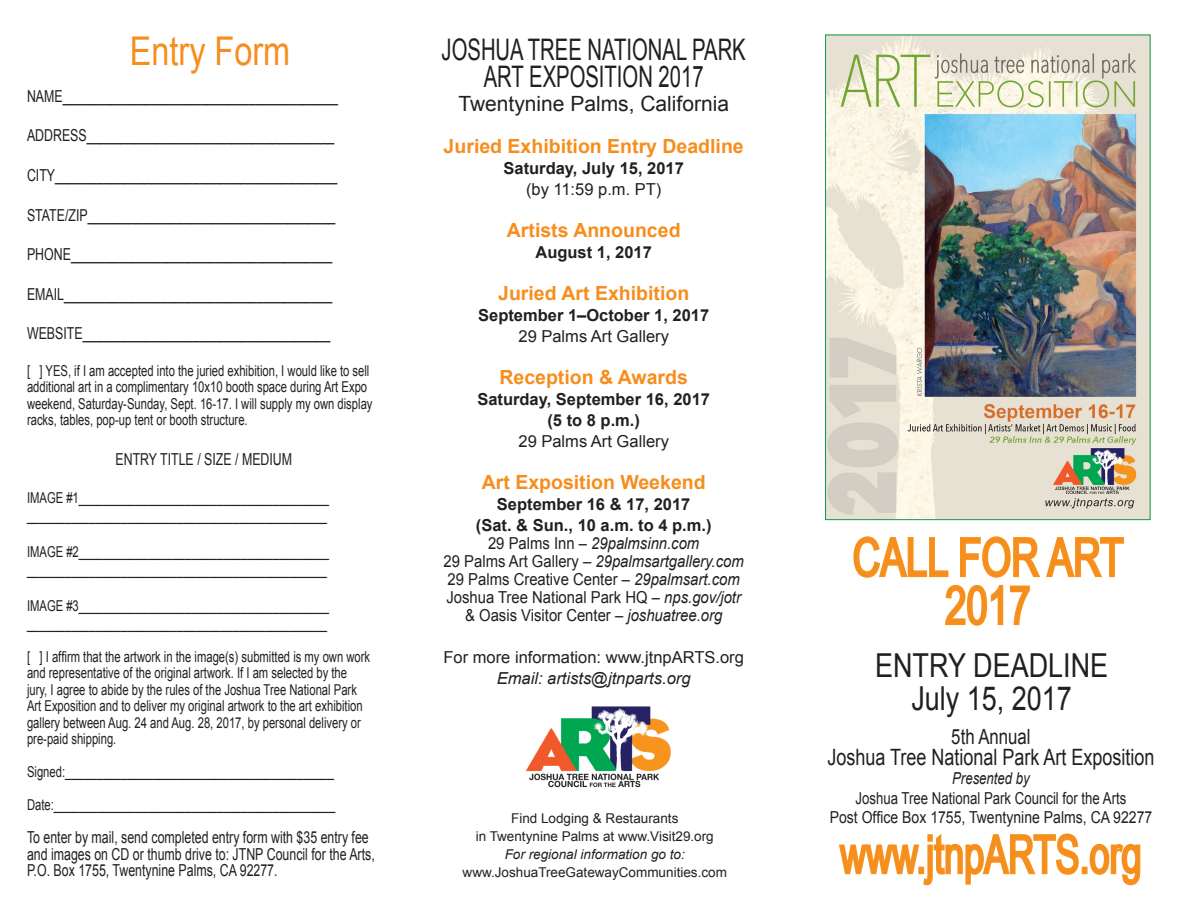
<style>
.page{position:relative;width:1188px;height:918px;background:#fff}
.page>*{position:absolute;margin:0;border:0;box-sizing:border-box;transform-origin:0 0}
.t1{font:52.8px "Arial";color:#f68e1e;scale:.68 1}
.t2{font:52.8px "Arial";color:#f68e1e;scale:.73 1}
.t3{font:39.6px "Arial";color:#f68e1e;scale:.82 1}
.t4{font:33px "Arial";color:#231f20;scale:.82 1}
.t5{font:29.7px "Arial";color:#231f20;scale:.68 1}
.t6{font:22.5px "Arial";color:#231f20;scale:.8 1}
.t7{font:21px "Arial";color:#231f20}
.t8{font:21px "Arial";color:#231f20;scale:.8 1}
.t9{font:700 19.5px "Arial";color:#f68e1e}
.t10{font:16.5px/16.5px "Arial";color:#231f20;scale:.75 1}
.t11{font:700 16.5px "Arial";color:#231f20}
.t12{font:16.5px "Arial";color:#231f20;scale:.9 1}
.t13{font:16.5px "Arial";color:#231f20}
.t14{font:italic 16.5px "Arial";color:#231f20;scale:.9 1}
.t15{font:16.5px "Arial";color:#231f20;scale:.85 1}
.t16{font:16.5px "Arial";color:#231f20;scale:.8 1}
.t17{font:italic 16.5px "Arial";color:#231f20}
.t18{font:italic 16.5px "Arial";color:#231f20;scale:.8 1}
.t19{font:15px/16.5px "Arial";color:#231f20;scale:.75 1}
.t20{font:13.5px "Arial";color:#231f20}
.t21{font:italic 13.5px "Arial";color:#231f20}
.s1{font-style:normal}
.s2{font-style:italic}
</style>
<div class="page">
<img style="left:827px;top:37px;width:321px;height:481px">
<div style="left:825px;top:35px;width:325px;height:485px;border:1px solid #0e9c49"></div>
<img style="left:526px;top:706px;width:145px;height:82px">
<svg style="left:853px;top:536px;width:271px;height:90px"></svg>
<svg style="left:839px;top:833px;width:240px;height:53px"></svg>
<div style="left:1082px;top:867px;width:6px;height:7px;border:2px solid #f7941e"></div>
<svg style="left:1089px;top:843px;width:52px;height:43px"></svg>
<p class="t3" style="left:130px;top:24px;width:197px">Entry Form</p>
<p class="t10" style="left:27px;top:88px;width:416px">NAME________________________________________</p>
<p class="t10" style="left:27px;top:127px;width:412px">ADDRESS____________________________________</p>
<p class="t10" style="left:27px;top:167px;width:415px">CITY_________________________________________</p>
<p class="t10" style="left:27px;top:206px;width:413px">STATE/ZIP____________________________________</p>
<p class="t10" style="left:27px;top:246px;width:409px">PHONE______________________________________</p>
<p class="t10" style="left:27px;top:286px;width:409px">EMAIL_______________________________________</p>
<p class="t10" style="left:27px;top:325px;width:406px">WEBSITE____________________________________</p>
<p class="t19" style="left:27px;top:362px;width:462px">[ ] YES, if I am accepted into the juried exhibition, I would like to sell additional art in a complimentary 10x10 booth space during Art Expo weekend, Saturday-Sunday, Sept. 16-17. I will supply my own display racks, tables, pop-up tent or booth structure.</p>
<p class="t10" style="left:115px;top:451px;width:237px">ENTRY TITLE / SIZE / MEDIUM</p>
<p class="t19" style="left:27px;top:489px;width:404px">IMAGE #1________________________________________</p>
<p class="t19" style="left:27px;top:507px;width:402px">________________________________________________</p>
<p class="t19" style="left:27px;top:543px;width:404px">IMAGE #2________________________________________</p>
<p class="t19" style="left:27px;top:561px;width:402px">________________________________________________</p>
<p class="t19" style="left:27px;top:597px;width:404px">IMAGE #3________________________________________</p>
<p class="t19" style="left:27px;top:615px;width:402px">________________________________________________</p>
<p class="t19" style="left:27px;top:648px;width:459px">[ ] I affirm that the artwork in the image(s) submitted is my own work and representative of the original artwork. If I am selected by the jury, I agree to abide by the rules of the Joshua Tree National Park Art Exposition and to deliver my original artwork to the art exhibition gallery between Aug. 24 and Aug. 28, 2017, by personal delivery or pre-paid shipping.</p>
<p class="t19" style="left:27px;top:763px;width:411px">Signed:___________________________________________</p>
<p class="t19" style="left:27px;top:796px;width:413px">Date:_____________________________________________</p>
<p class="t10" style="left:27px;top:829px;width:465px">To enter by mail, send completed entry form with $35 entry fee and images on CD or thumb drive to: JTNP Council for the Arts,<br>P.O. Box 1755, Twentynine Palms, CA 92277.</p>
<p class="t5" style="left:442px;top:29px;width:449px">JOSHUA TREE NATIONAL PARK</p>
<p class="t5" style="left:484px;top:56px;width:325px">ART EXPOSITION 2017</p>
<p class="t7" style="left:458px;top:89px;width:272px">Twentynine Palms, California</p>
<p class="t9" style="left:444px;top:133px;width:302px">Juried Exhibition Entry Deadline</p>
<p class="t11" style="left:504px;top:157px;width:182px">Saturday, July 15, 2017</p>
<p class="t13" style="left:526px;top:178px;width:137px">(by 11:59 p.m. PT)</p>
<p class="t9" style="left:507px;top:217px;width:175px">Artists Announced</p>
<p class="t11" style="left:536px;top:241px;width:118px">August 1, 2017</p>
<p class="t9" style="left:498px;top:280px;width:193px">Juried Art Exhibition</p>
<p class="t11" style="left:478px;top:304px;width:233px">September 1–October 1, 2017</p>
<p class="t13" style="left:519px;top:325px;width:152px">29 Palms Art Gallery</p>
<p class="t9" style="left:499px;top:364px;width:190px">Reception &amp; Awards</p>
<p class="t11" style="left:477px;top:388px;width:234px">Saturday, September 16, 2017</p>
<p class="t11" style="left:547px;top:409px;width:94px">(5 to 8 p.m.)</p>
<p class="t13" style="left:519px;top:430px;width:152px">29 Palms Art Gallery</p>
<p class="t9" style="left:482px;top:469px;width:225px">Art Exposition Weekend</p>
<p class="t11" style="left:497px;top:493px;width:195px">September 16 &amp; 17, 2017</p>
<p class="t11" style="left:476px;top:514px;width:237px">(Sat. &amp; Sun., 10 a.m. to 4 p.m.)</p>
<p class="t14" style="left:488px;top:533px;width:236px"><span class="s1">29 Palms Inn –</span> 29palmsinn.com</p>
<p class="t14" style="left:444px;top:551px;width:335px"><span class="s1">29 Palms Art Gallery –</span> 29palmsartgallery.com</p>
<p class="t12" style="left:448px;top:568px;width:326px">29 Palms Creative Center – <span class="s2">29palmsart.com</span></p>
<p class="t12" style="left:446px;top:586px;width:329px">Joshua Tree National Park HQ – <span class="s2">nps.gov/jotr</span></p>
<p class="t12" style="left:465px;top:604px;width:287px">&amp; Oasis Visitor Center – <span class="s2">joshuatree.org</span></p>
<p class="t13" style="left:443px;top:646px;width:302px">For more information: www.jtnpARTS.org</p>
<p class="t17" style="left:497px;top:668px;width:195px">Email: artists@jtnparts.org</p>
<p class="t20" style="left:511px;top:809px;width:169px">Find Lodging &amp; Restaurants</p>
<p class="t20" style="left:476px;top:827px;width:240px">in Twentynine Palms at www.Visit29.org</p>
<p class="t21" style="left:505px;top:846px;width:182px">For regional information go to:</p>
<p class="t20" style="left:463px;top:863px;width:266px">www.JoshuaTreeGatewayCommunities.com</p>
<p class="t2" style="left:853px;top:521px;width:373px">CALL FOR ART</p>
<p class="t2" style="left:945px;top:569px;width:118px">2017</p>
<p class="t4" style="left:875px;top:643px;width:286px">ENTRY DEADLINE</p>
<p class="t4" style="left:911px;top:676px;width:197px">July 15, 2017</p>
<p class="t8" style="left:951px;top:722px;width:101px">5th Annual</p>
<p class="t6" style="left:827px;top:741px;width:410px">Joshua Tree National Park Art Exposition</p>
<p class="t18" style="left:952px;top:768px;width:99px">Presented by</p>
<p class="t16" style="left:856px;top:786px;width:340px">Joshua Tree National Park Council for the Arts</p>
<p class="t15" style="left:830px;top:806px;width:381px">Post Office Box 1755, Twentynine Palms, CA 92277</p>
<p class="t1" style="left:840px;top:818px;width:445px">www.jtnpARTS.org</p>
</div>
